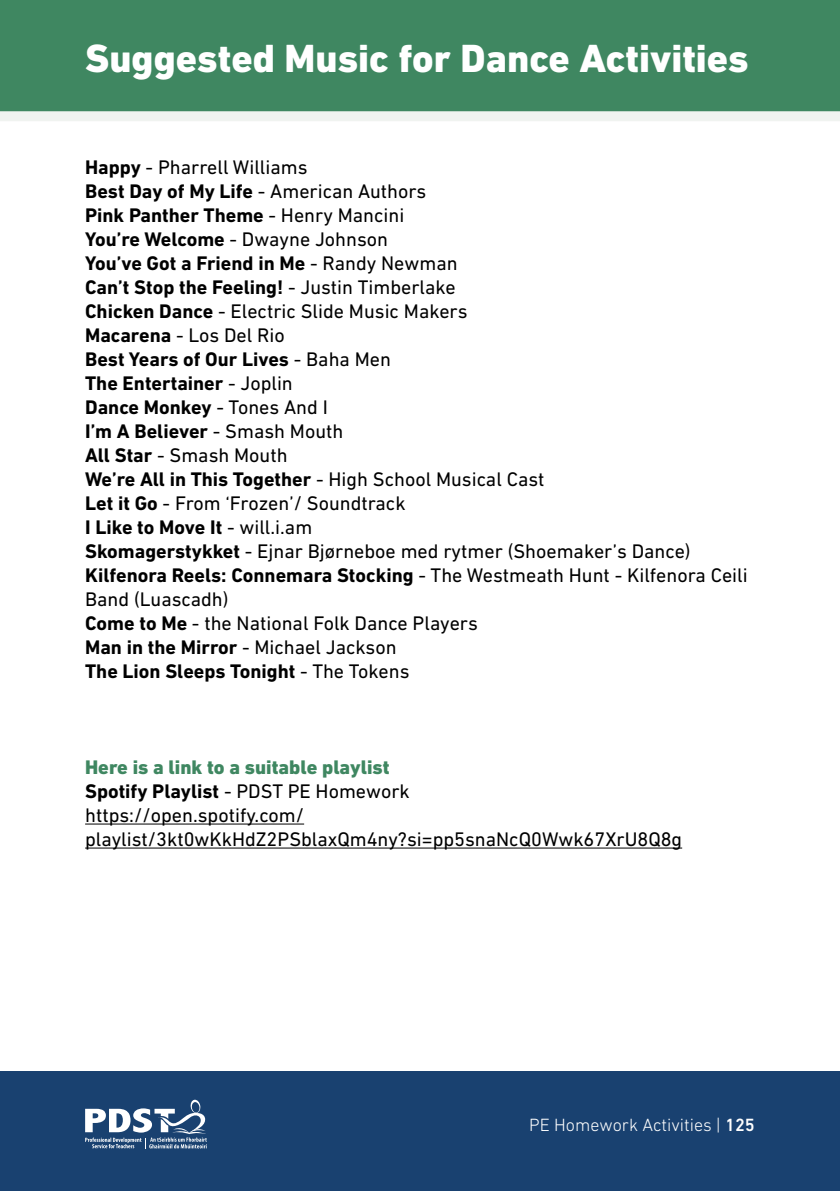
<style>
.page{position:relative;width:840px;height:1191px;background:#fff}
.page>*{position:absolute;margin:0;border:0;box-sizing:border-box;transform-origin:0 0}
.t1{font:800 40px "DIN Next LT Pro";color:#fff}
.t2{font:20px/24px "DIN Next LT Pro";color:#000}
.t3{font:300 18px "DIN Next LT Pro";color:#fff}
.s1{font-weight:700}
.s2{font-weight:800;color:#3f8761}
.s3{font-weight:500}
</style>
<div class="page">
<div style="left:0;top:1071px;width:839px;height:120px;background:#194170"></div>
<svg style="left:85px;top:1099px;width:122px;height:49px"></svg>
<div style="left:0;top:0;width:839px;height:116px;background:#3f8761"></div>
<div style="left:0;top:111px;width:839px;height:10px;background:#f0f3f0"></div>
<hr style="left:85px;top:823px;width:219px;height:1px;background:#000">
<hr style="left:85px;top:847px;width:596px;height:1px;background:#000">
<h1 class="t1" style="left:85px;top:35px;width:664px">Suggested Music for Dance Activities</h1>
<p class="t2" style="left:85px;top:155px;width:663px"><span class="s1">Happy</span> - Pharrell Williams<br><span class="s1">Best Day of My Life</span> - American Authors<br><span class="s1">Pink Panther Theme</span> - Henry Mancini<br><span class="s1">You’re Welcome</span> - Dwayne Johnson<br><span class="s1">You’ve Got a Friend in Me</span> - Randy Newman<br><span class="s1">Can’t Stop the Feeling!</span> - Justin Timberlake<br><span class="s1">Chicken Dance</span> - Electric Slide Music Makers<br><span class="s1">Macarena</span> - Los Del Rio<br><span class="s1">Best Years of Our Lives</span> - Baha Men<br><span class="s1">The Entertainer</span> - Joplin<br><span class="s1">Dance Monkey</span> - Tones And I<br><span class="s1">I’m A Believer</span> - Smash Mouth<br><span class="s1">All Star</span> - Smash Mouth<br><span class="s1">We’re All in This Together</span> - High School Musical Cast<br><span class="s1">Let it Go</span> - From ‘Frozen’/ Soundtrack<br><span class="s1">I Like to Move It</span> - will.i.am<br><span class="s1">Skomagerstykket</span> - Ejnar Bjørneboe med rytmer (Shoemaker’s Dance)<br><span class="s1">Kilfenora Reels: Connemara Stocking</span> - The Westmeath Hunt - Kilfenora Ceili Band (Luascadh)<br><span class="s1">Come to Me</span> - the National Folk Dance Players<br><span class="s1">Man in the Mirror</span> - Michael Jackson<br><span class="s1">The Lion Sleeps Tonight</span> - The Tokens</p>
<p class="t2" style="left:85px;top:755px;width:598px"><span class="s2">Here is a link to a suitable playlist<br></span><span class="s1">Spotify Playlist</span> - PDST PE Homework<br>https://open.spotify.com/ playlist/3kt0wKkHdZ2PSblaxQm4ny?si=pp5snaNcQ0Wwk67XrU8Q8g</p>
<p class="t3" style="left:529px;top:1114px;width:227px">PE Homework Activities | <span class="s3">125</span></p>
</div>
